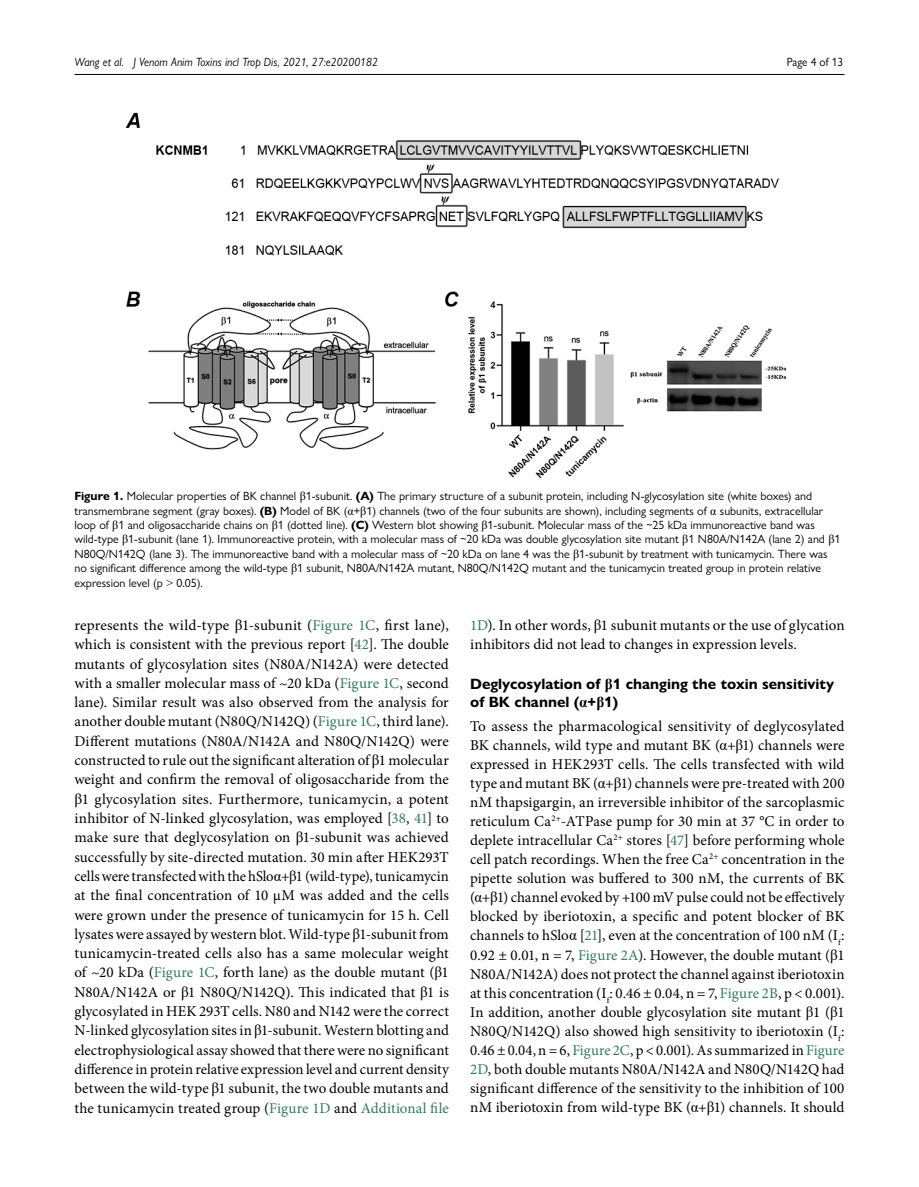
<style>
.page{position:relative;width:919px;height:1187px;background:#fff}
.page>*{position:absolute;margin:0;border:0;box-sizing:border-box;transform-origin:0 0}
.MIOLO{font:15px/19.4px "Minion Pro";color:#000;text-align:justify}
.SUBSEÇÃO{font:700 15px/18.5px "Gill Sans Nova";color:#000}
.LEGENDAS{font:12px/14.4px "Gill Sans Nova";color:#000}
.t1{font:italic 12px "Gill Sans Nova";color:#000;scale:.95 1}
.LEGENDAS-2{font:12px "Gill Sans Nova";color:#000;scale:.95 1}
.s1{font-weight:700}
.s2{font-family:"Times New Roman"}
.s3{color:#327964}
</style>
<div class="page">
<hr style="left:74px;top:74px;width:770px;height:1px;background:#000">
<img style="left:125px;top:112px;width:662px;height:367px">
<p class="t1" style="left:74px;top:55px;width:321px">Wang et al. J Venom Anim Toxins incl Trop Dis, 2021, 27:e20200182</p>
<p class="LEGENDAS-2" style="left:786px;top:55px;width:61px">Page 4 of 13</p>
<p class="LEGENDAS" style="left:74px;top:488px;width:767px"><span class="s1">Figure 1.</span> Molecular properties of BK channel <span class="s2">β</span>1-subunit. <span class="s1">(A)</span> The primary structure of a subunit protein, including N-glycosylation site (white boxes) and transmembrane segment (gray boxes). <span class="s1">(B)</span> Model of BK (<span class="s2">α</span>+<span class="s2">β</span>1) channels (two of the four subunits are shown), including segments of <span class="s2">α</span> subunits, extracellular loop of <span class="s2">β</span>1 and oligosaccharide chains on <span class="s2">β</span>1 (dotted line). <span class="s1">(C)</span> Western blot showing <span class="s2">β</span>1-subunit. Molecular mass of the ~25 kDa immunoreactive band was wild-type <span class="s2">β</span>1-subunit (lane 1). Immunoreactive protein, with a molecular mass of ~20 kDa was double glycosylation site mutant <span class="s2">β</span>1 N80A/N142A (lane 2) and <span class="s2">β</span>1<br>N80Q/N142Q (lane 3). The immunoreactive band with a molecular mass of ~20 kDa on lane 4 was the <span class="s2">β</span>1-subunit by treatment with tunicamycin. There was no significant difference among the wild-type <span class="s2">β</span>1 subunit, N80A/N142A mutant, N80Q/N142Q mutant and the tunicamycin treated group in protein relative expression level (p <span class="s2">&gt;</span> 0.05).</p>
<p class="MIOLO" style="left:74px;top:615px;width:376px">represents the wild-type <span class="s2">β</span>1-subunit (<span class="s3">Figure 1C</span>, first lane), which is consistent with the previous report [<span class="s3">42</span>]. The double mutants of glycosylation sites (N80A/N142A) were detected with a smaller molecular mass of ~20 kDa (<span class="s3">Figure 1C</span>, second lane). Similar result was also observed from the analysis for another double mutant (N80Q/N142Q) (<span class="s3">Figure 1C</span>, third lane).<br>Different mutations (N80A/N142A and N80Q/N142Q) were constructed to rule out the significant alteration of <span class="s2">β</span>1 molecular weight and confirm the removal of oligosaccharide from the <span class="s2">β</span>1 glycosylation sites. Furthermore, tunicamycin, a potent inhibitor of N-linked glycosylation, was employed [<span class="s3">38</span>, <span class="s3">41</span>] to make sure that deglycosylation on <span class="s2">β</span>1-subunit was achieved successfully by site-directed mutation. 30 min after HEK293T cells were transfected with the hSlo<span class="s2">α</span>+<span class="s2">β</span>1 (wild-type), tunicamycin at the final concentration of 10 μM was added and the cells were grown under the presence of tunicamycin for 15 h. Cell lysates were assayed by western blot. Wild-type <span class="s2">β</span>1-subunit from tunicamycin-treated cells also has a same molecular weight of ~20 kDa (<span class="s3">Figure 1C</span>, forth lane) as the double mutant (<span class="s2">β</span>1<br>N80A/N142A or <span class="s2">β</span>1 N80Q/N142Q). This indicated that <span class="s2">β</span>1 is glycosylated in HEK 293T cells. N80 and N142 were the correct N-linked glycosylation sites in <span class="s2">β</span>1-subunit. Western blotting and electrophysiological assay showed that there were no significant difference in protein relative expression level and current density between the wild-type <span class="s2">β</span>1 subunit, the two double mutants and the tunicamycin treated group (<span class="s3">Figure 1D</span> and <span class="s3">Additional file</span></p>
<p class="MIOLO" style="left:470px;top:615px;width:376px"><span class="s3">1D</span>). In other words, <span class="s2">β</span>1 subunit mutants or the use of glycation inhibitors did not lead to changes in expression levels.</p>
<p class="SUBSEÇÃO" style="left:470px;top:674px;width:365px">Deglycosylation of <span class="s2">β</span>1 changing the toxin sensitivity of BK channel (<span class="s2">α</span>+<span class="s2">β</span>1)</p>
<p class="MIOLO" style="left:470px;top:716px;width:376px">To assess the pharmacological sensitivity of deglycosylated BK channels, wild type and mutant BK (<span class="s2">α</span>+<span class="s2">β</span>1) channels were expressed in HEK293T cells. The cells transfected with wild type and mutant BK (<span class="s2">α</span>+<span class="s2">β</span>1) channels were pre-treated with 200 nM thapsigargin, an irreversible inhibitor of the sarcoplasmic reticulum Ca<sup>2+</sup>-ATPase pump for 30 min at 37 °C in order to deplete intracellular Ca<sup>2+</sup> stores [<span class="s3">47</span>] before performing whole cell patch recordings. When the free Ca<sup>2+</sup> concentration in the pipette solution was buffered to 300 nM, the currents of BK (<span class="s2">α</span>+<span class="s2">β</span>1) channel evoked by +100 mV pulse could not be effectively blocked by iberiotoxin, a specific and potent blocker of BK channels to hSlo<span class="s2">α</span> [<span class="s3">21</span>], even at the concentration of 100 nM (I<sub>f</sub>:<br>0.92 ± 0.01, n = 7, <span class="s3">Figure 2A</span>). However, the double mutant (<span class="s2">β</span>1<br>N80A/N142A) does not protect the channel against iberiotoxin at this concentration (I<sub>f</sub>: 0.46 ± 0.04, n = 7, <span class="s3">Figure 2B</span>, p &lt; 0.001).<br>In addition, another double glycosylation site mutant <span class="s2">β</span>1 (<span class="s2">β</span>1<br>N80Q/N142Q) also showed high sensitivity to iberiotoxin (I<sub>f</sub>:<br>0.46 ± 0.04, n = 6, <span class="s3">Figure 2C</span>, p &lt; 0.001). As summarized in <span class="s3">Figure 2D</span>, both double mutants N80A/N142A and N80Q/N142Q had significant difference of the sensitivity to the inhibition of 100 nM iberiotoxin from wild-type BK (<span class="s2">α</span>+<span class="s2">β</span>1) channels. It should</p>
</div>
